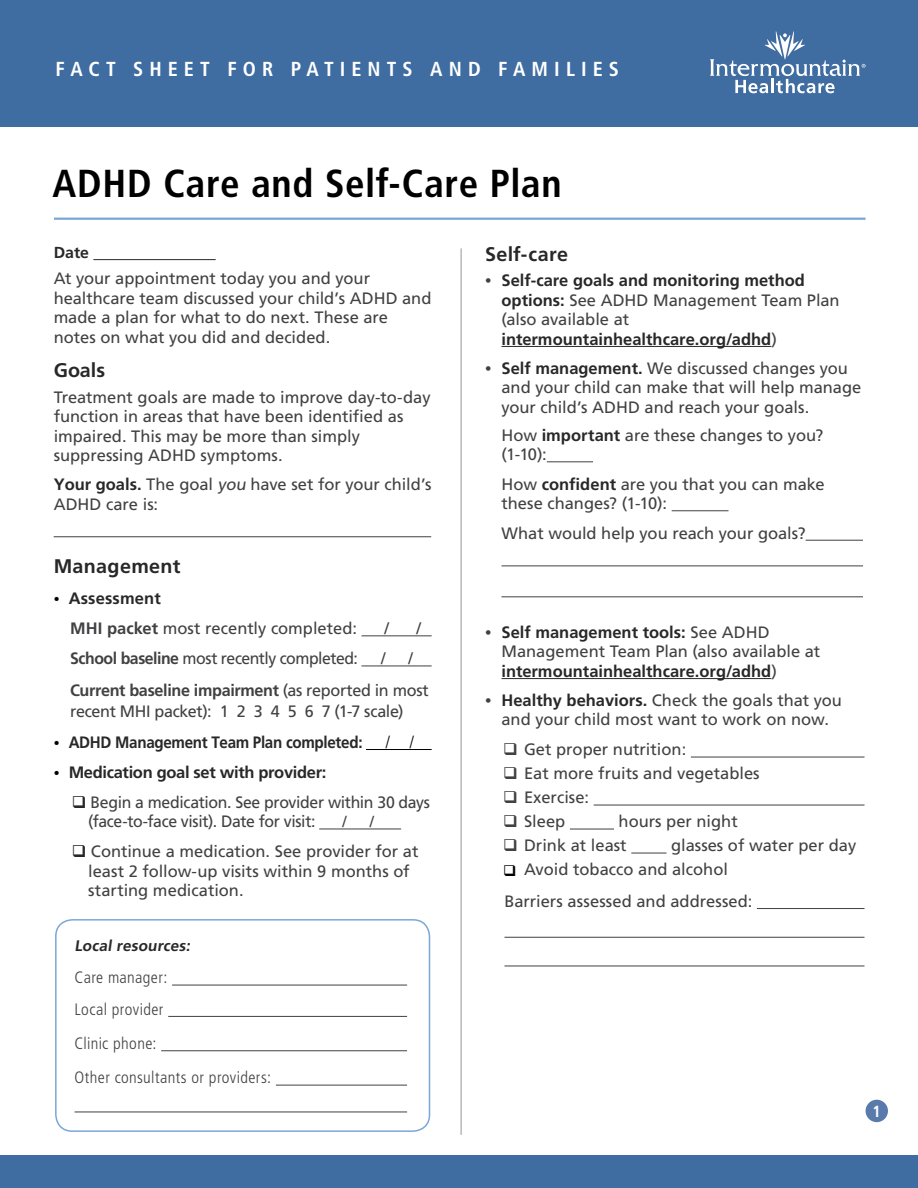
<style>
.page{position:relative;width:918px;height:1188px;background:#fff}
.page>*{position:absolute;margin:0;border:0;box-sizing:border-box;transform-origin:0 0}
.t1{font:700 condensed 39px "Frutiger LT Std";letter-spacing:.015em;color:#000}
.Fact_Sheet_Title{font:700 condensed 20.25px "Frutiger LT Std";letter-spacing:.3em;color:#fff}
.Level_2{font:700 19.65px "Frutiger LT Std";letter-spacing:.02em;color:#292829}
.t2{font:18px "Adobe Garamond Pro";color:#000;scale:.92 1}
.Main{font:16.5px/19.5px "Frutiger LT Std";color:#414042}
.t3{font:700 16.5px/19.5px "Frutiger LT Std";color:#292829}
.Level_2-2{font:16.5px/21px "Frutiger LT Std";letter-spacing:-.02em;color:#414042}
.Main-2{font:16.5px/19.5px "Frutiger LT Std";letter-spacing:-.02em;color:#414042;scale:.96 1}
.Main-3{font:300 condensed 16.5px "Frutiger LT Std";letter-spacing:.02em;color:#414042}
.Level_2-3{font:16.5px "Frutiger LT Std";letter-spacing:-.02em;color:#414042;scale:.96 1}
.t4{font:700 16.5px "Frutiger LT Std";letter-spacing:-.02em;color:#292829;scale:.92 1}
.Level_2-4{font:16.5px "Frutiger LT Std";color:#414042}
.t5{font:700 16.5px "Frutiger LT Std";letter-spacing:-.02em;color:#292829}
.Page_Number{font:700 condensed 16.2px "Frutiger LT Std";color:#fff}
.Level_2-5{font:700 15.9px "Frutiger LT Std";color:#292829}
.Main-4{font:15.75px "Frutiger LT Std";color:#414042;scale:.96 1}
.Main-5{font:700 15.3px "Frutiger LT Std";color:#292829}
.s1{font-size:15.75px}
.s2{font-weight:700;color:#292829}
.s3{font-family:"Adobe Garamond Pro";font-weight:400;font-size:15px;color:#000}
.s4{font-weight:700}
.s5{color:#292829}
.s6{font-family:"Adobe Garamond Pro";font-weight:400;color:#414042}
.s7{font-weight:400;color:#414042}
.s8{font-family:"Adobe Garamond Pro"}
</style>
<div class="page">
<div style="left:0;top:1156px;width:918px;height:32px;background:#3f6ca1"></div>
<div style="left:866px;top:1100px;width:22px;height:22px;background:#587bac;border-radius:50%"></div>
<div style="left:0;top:0;width:918px;height:127px;background:#3f6ca1"></div>
<svg style="left:710px;top:31px;width:156px;height:63px"></svg>
<hr style="left:54px;top:218px;width:812px;height:2px;background:#7ba6d8">
<hr style="left:461px;top:248px;width:1px;height:887px;background:#939598">
<hr style="left:93px;top:259px;width:123px;height:1px;background:#292829">
<hr style="left:54px;top:536px;width:377px;height:1px;background:#414042">
<hr style="left:362px;top:635px;width:70px;height:1px;background:#414042">
<hr style="left:361px;top:666px;width:71px;height:1px;background:#414042">
<hr style="left:366px;top:749px;width:66px;height:1px;background:#000">
<hr style="left:319px;top:829px;width:82px;height:1px;background:#414042">
<div style="left:55px;top:919px;width:375px;height:213px;border:2px solid #7ba6d8;border-radius:16px"></div>
<hr style="left:172px;top:985px;width:235px;height:1px;background:#414042">
<hr style="left:168px;top:1016px;width:239px;height:1px;background:#414042">
<hr style="left:161px;top:1050px;width:246px;height:1px;background:#414042">
<hr style="left:276px;top:1085px;width:131px;height:1px;background:#414042">
<hr style="left:75px;top:1112px;width:332px;height:1px;background:#414042">
<hr style="left:502px;top:346px;width:269px;height:1px;background:#292829">
<hr style="left:547px;top:461px;width:46px;height:1px;background:#414042">
<hr style="left:672px;top:510px;width:57px;height:1px;background:#414042">
<hr style="left:806px;top:540px;width:57px;height:1px;background:#414042">
<hr style="left:502px;top:565px;width:361px;height:1px;background:#414042">
<hr style="left:502px;top:596px;width:361px;height:1px;background:#414042">
<hr style="left:502px;top:678px;width:269px;height:1px;background:#292829">
<hr style="left:691px;top:757px;width:174px;height:1px;background:#414042">
<hr style="left:594px;top:805px;width:271px;height:1px;background:#414042">
<hr style="left:570px;top:829px;width:44px;height:1px;background:#414042">
<hr style="left:631px;top:853px;width:36px;height:1px;background:#414042">
<hr style="left:757px;top:908px;width:108px;height:1px;background:#414042">
<hr style="left:505px;top:937px;width:360px;height:1px;background:#414042">
<hr style="left:505px;top:966px;width:360px;height:1px;background:#414042">
<p class="Fact_Sheet_Title" style="left:56px;top:57px;width:565px">FACT SHEET FOR PATIENTS AND FAMILIES</p>
<p class="t1" style="left:52px;top:160px;width:511px">ADHD Care and Self-Care Plan</p>
<p class="Level_2-5" style="left:54px;top:243px;width:37px">Dat<span class="s1">e</span></p>
<p class="Main" style="left:54px;top:269px;width:379px">At your appointment today you and your healthcare team discussed your child’s ADHD and made a plan for what to do next. These are notes on what you did and decided.</p>
<p class="Level_2" style="left:54px;top:358px;width:53px">Goals</p>
<p class="Main" style="left:54px;top:387px;width:378px">Treatment goals are made to improve day-to-day function in areas that have been identified as impaired. This may be more than simply suppressing ADHD symptoms.</p>
<p class="Main" style="left:54px;top:475px;width:379px"><span class="s2">Your goals.</span> The goal you have set for your child’s<br>ADHD care is:</p>
<p class="Level_2" style="left:54px;top:555px;width:128px">Management</p>
<p class="t3" style="left:54px;top:589px;width:109px"><span class="s3">•</span> Assessment</p>
<p class="Level_2-4" style="left:70px;top:619px;width:288px"><span class="s4">MHI packet</span> most recently completed:</p>
<p class="Level_2-2" style="left:384px;top:618px;width:6px">/</p>
<p class="Level_2-2" style="left:417px;top:618px;width:6px">/</p>
<p class="Level_2-3" style="left:70px;top:649px;width:301px"><span class="s4">School baseline</span> most recently completed:</p>
<p class="Level_2-3" style="left:381px;top:649px;width:6px">/</p>
<p class="Level_2-3" style="left:409px;top:649px;width:6px">/</p>
<p class="Level_2-2" style="left:70px;top:680px;width:360px"><span class="s4">Current baseline impairment</span> (as reported in most recent MHI packet): 1 2 3 4 5 6 7 (1-7 scale)</p>
<p class="t4" style="left:54px;top:732px;width:337px"><span class="s3">•</span> ADHD Management Team Plan completed:</p>
<p class="t2" style="left:385px;top:731px;width:34px">/ /</p>
<p class="t5" style="left:54px;top:762px;width:274px"><span class="s3">•</span> Medication goal set with provider:</p>
<p class="Main-2" style="left:88px;top:792px;width:358px;text-indent:-16px"><span class="s5">❑</span> Begin a medication. See provider within 30 days (face-to-face visit). Date for visit:</p>
<p class="Main-4" style="left:343px;top:813px;width:6px">/</p>
<p class="Main-4" style="left:370px;top:813px;width:6px">/</p>
<p class="Main" style="left:88px;top:842px;width:332px;text-indent:-16px"><span class="s5">❑</span> Continue a medication. See provider for at least 2 follow-up visits within 9 months of starting medication.</p>
<p class="Main-5" style="left:75px;top:936px;width:120px">Local resources:</p>
<p class="Main-3" style="left:75px;top:968px;width:94px">Care manager:</p>
<p class="Main-3" style="left:75px;top:1000px;width:90px">Local provider</p>
<p class="Main-3" style="left:75px;top:1034px;width:83px">Clinic phone:</p>
<p class="Main-3" style="left:75px;top:1068px;width:198px">Other consultants or providers:</p>
<p class="Level_2" style="left:485px;top:242px;width:85px">Self-care</p>
<p class="t3" style="left:502px;top:271px;width:340px;text-indent:-16px"><span class="s6">•</span> Self-care goals and monitoring method options: <span class="s7">See ADHD Management Team Plan (also available at </span>intermountainhealthcare.org/adhd<span class="s7">)</span></p>
<p class="Main" style="left:502px;top:358px;width:361px;text-indent:-16px"><span class="s8">•</span> <span class="s2">Self management.</span> We discussed changes you and your child can make that will help manage your child’s ADHD and reach your goals.</p>
<p class="Main" style="left:502px;top:425px;width:323px">How <span class="s2">important</span> are these changes to you? (1-10):</p>
<p class="Main" style="left:502px;top:474px;width:325px">How <span class="s2">confident</span> are you that you can make these changes? (1-10):</p>
<p class="Main" style="left:502px;top:523px;width:306px">What would help you reach your goals?</p>
<p class="t3" style="left:502px;top:623px;width:320px;text-indent:-16px"><span class="s6">•</span> Self management tools: <span class="s7">See ADHD<br>Management Team Plan (also available at </span>intermountainhealthcare.org/adhd<span class="s7">)</span></p>
<p class="Main" style="left:485px;top:690px;width:359px;text-align:center"><span class="s8">•</span> <span class="s2">Healthy behaviors.</span> Check the goals that you and your child most want to work on now.</p>
<p class="Main" style="left:524px;top:740px;width:164px">Get proper nutrition:</p>
<p class="Main" style="left:524px;top:764px;width:237px">Eat more fruits and vegetables</p>
<p class="Main" style="left:524px;top:788px;width:67px">Exercise:</p>
<p class="Main" style="left:524px;top:812px;width:43px">Sleep</p>
<p class="Main" style="left:619px;top:812px;width:121px">hours per night</p>
<p class="Main" style="left:524px;top:836px;width:104px">Drink at least</p>
<p class="Main" style="left:671px;top:836px;width:187px">glasses of water per day</p>
<p class="Main" style="left:524px;top:860px;width:206px">Avoid tobacco and alcohol</p>
<p class="Main" style="left:505px;top:891px;width:249px">Barriers assessed and addressed:</p>
<p class="Page_Number" style="left:873px;top:1101px;width:10px">1</p>
</div>
